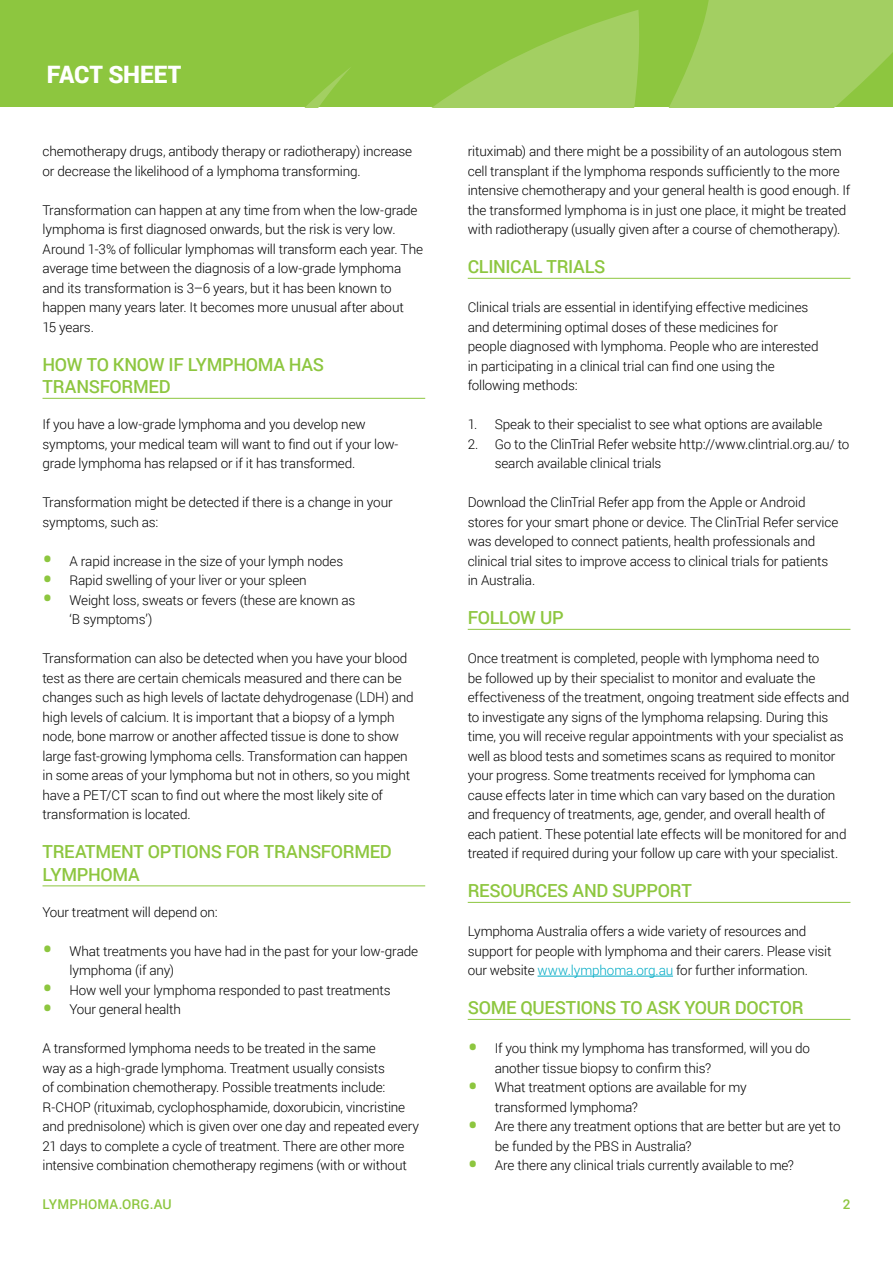
<style>
.page{position:relative;width:893px;height:1263px;background:#fff}
.page>*{position:absolute;margin:0;border:0;box-sizing:border-box;transform-origin:0 0}
.t1{font:900 24px "Roboto";letter-spacing:-.005em;color:#fff}
.t2{font:500 18px/22.5px "Roboto";letter-spacing:-.02em;color:#8dc63f}
.t3{font:300 13.5px/19.5px "Roboto";letter-spacing:-.01em;color:#000}
.t4{font:500 13.5px "Roboto";letter-spacing:.01em;color:#8dc63f}
.s1{font-weight:400;font-size:30px;color:#8dc63f}
.s2{color:#00abc5}
</style>
<div class="page">
<div style="left:0;top:0;width:893px;height:107px;background:#8dc63f"></div>
<svg style="left:306px;top:0;width:587px;height:107px;fill:#a3cf62"></svg>
<hr style="left:43px;top:398px;width:382px;height:1px;background:#8dc63f">
<hr style="left:43px;top:885px;width:382px;height:1px;background:#8dc63f">
<hr style="left:468px;top:278px;width:382px;height:1px;background:#8dc63f">
<hr style="left:468px;top:629px;width:382px;height:1px;background:#8dc63f">
<hr style="left:468px;top:902px;width:382px;height:1px;background:#8dc63f">
<hr style="left:538px;top:976px;width:135px;height:1px;background:#00abc5">
<hr style="left:468px;top:1019px;width:382px;height:1px;background:#8dc63f">
<h1 class="t1" style="left:47px;top:57px;width:136px">FACT SHEET</h1>
<p class="t3" style="left:43px;top:141px;width:371px">chemotherapy drugs, antibody therapy or radiotherapy) increase or decrease the likelihood of a lymphoma transforming.</p>
<p class="t3" style="left:43px;top:200px;width:382px">Transformation can happen at any time from when the low-grade lymphoma is first diagnosed onwards, but the risk is very low.<br>Around 1-3% of follicular lymphomas will transform each year. The average time between the diagnosis of a low-grade lymphoma and its transformation is 3–6 years, but it has been known to happen many years later. It becomes more unusual after about<br>15 years.</p>
<h2 class="t2" style="left:43px;top:352px;width:283px">HOW TO KNOW IF LYMPHOMA HAS<br>TRANSFORMED</h2>
<p class="t3" style="left:43px;top:414px;width:357px">If you have a low-grade lymphoma and you develop new symptoms, your medical team will want to find out if your low&shy;grade lymphoma has relapsed or if it has transformed.</p>
<p class="t3" style="left:43px;top:492px;width:352px">Transformation might be detected if there is a change in your symptoms, such as:</p>
<p class="t3" style="left:43px;top:551px;width:302px"><span class="s1">•</span> A rapid increase in the size of your lymph nodes</p>
<p class="t3" style="left:43px;top:570px;width:266px"><span class="s1">•</span> Rapid swelling of your liver or your spleen</p>
<p class="t3" style="left:70px;top:590px;width:287px;text-indent:-27px"><span class="s1">•</span> Weight loss, sweats or fevers (these are known as ‘B symptoms’)</p>
<p class="t3" style="left:43px;top:648px;width:373px">Transformation can also be detected when you have your blood test as there are certain chemicals measured and there can be changes such as high levels of lactate dehydrogenase (LDH) and high levels of calcium. It is important that a biopsy of a lymph node, bone marrow or another affected tissue is done to show large fast-growing lymphoma cells. Transformation can happen in some areas of your lymphoma but not in others, so you might have a PET/CT scan to find out where the most likely site of transformation is located.</p>
<h2 class="t2" style="left:43px;top:840px;width:351px">TREATMENT OPTIONS FOR TRANSFORMED<br>LYMPHOMA</h2>
<p class="t3" style="left:43px;top:902px;width:177px">Your treatment will depend on:</p>
<p class="t3" style="left:70px;top:941px;width:350px;text-indent:-27px"><span class="s1">•</span> What treatments you have had in the past for your low-grade lymphoma (if any)</p>
<p class="t3" style="left:43px;top:980px;width:350px"><span class="s1">•</span> How well your lymphoma responded to past treatments</p>
<p class="t3" style="left:43px;top:999px;width:140px"><span class="s1">•</span> Your general health</p>
<p class="t3" style="left:43px;top:1038px;width:378px">A transformed lymphoma needs to be treated in the same<br>way as a high-grade lymphoma. Treatment usually consists<br>of combination chemotherapy. Possible treatments include:<br>R-CHOP (rituximab, cyclophosphamide, doxorubicin, vincristine and prednisolone) which is given over one day and repeated every 21 days to complete a cycle of treatment. There are other more intensive combination chemotherapy regimens (with or without</p>
<p class="t3" style="left:468px;top:141px;width:384px">rituximab) and there might be a possibility of an autologous stem cell transplant if the lymphoma responds sufficiently to the more intensive chemotherapy and your general health is good enough. If the transformed lymphoma is in just one place, it might be treated with radiotherapy (usually given after a course of chemotherapy).</p>
<h2 class="t2" style="left:468px;top:255px;width:139px">CLINICAL TRIALS</h2>
<p class="t3" style="left:468px;top:297px;width:352px">Clinical trials are essential in identifying effective medicines and determining optimal doses of these medicines for people diagnosed with lymphoma. People who are interested in participating in a clinical trial can find one using the following methods:</p>
<p class="t3" style="left:468px;top:414px;width:356px">1. Speak to their specialist to see what options are available</p>
<p class="t3" style="left:495px;top:433px;width:356px;text-indent:-27px">2. Go to the ClinTrial Refer website http://www.clintrial.org.au/ to search available clinical trials</p>
<p class="t3" style="left:468px;top:492px;width:372px">Download the ClinTrial Refer app from the Apple or Android stores for your smart phone or device. The ClinTrial Refer service was developed to connect patients, health professionals and clinical trial sites to improve access to clinical trials for patients in Australia.</p>
<h2 class="t2" style="left:468px;top:606px;width:98px">FOLLOW UP</h2>
<p class="t3" style="left:468px;top:648px;width:383px">Once treatment is completed, people with lymphoma need to<br>be followed up by their specialist to monitor and evaluate the effectiveness of the treatment, ongoing treatment side effects and to investigate any signs of the lymphoma relapsing. During this time, you will receive regular appointments with your specialist as well as blood tests and sometimes scans as required to monitor your progress. Some treatments received for lymphoma can cause effects later in time which can vary based on the duration and frequency of treatments, age, gender, and overall health of each patient. These potential late effects will be monitored for and treated if required during your follow up care with your specialist.</p>
<h2 class="t2" style="left:468px;top:879px;width:226px">RESOURCES AND SUPPORT</h2>
<p class="t3" style="left:468px;top:921px;width:365px">Lymphoma Australia offers a wide variety of resources and support for people with lymphoma and their carers. Please visit our website <span class="s2">www.lymphoma.org.au</span> for further information.</p>
<h2 class="t2" style="left:468px;top:996px;width:337px">SOME QUESTIONS TO ASK YOUR DOCTOR</h2>
<p class="t3" style="left:495px;top:1038px;width:317px;text-indent:-27px"><span class="s1">•</span> If you think my lymphoma has transformed, will you do another tissue biopsy to confirm this?</p>
<p class="t3" style="left:495px;top:1077px;width:253px;text-indent:-27px"><span class="s1">•</span> What treatment options are available for my transformed lymphoma?</p>
<p class="t3" style="left:495px;top:1116px;width:347px;text-indent:-27px"><span class="s1">•</span> Are there any treatment options that are better but are yet to be funded by the PBS in Australia?</p>
<p class="t3" style="left:468px;top:1155px;width:328px"><span class="s1">•</span> Are there any clinical trials currently available to me?</p>
<p class="t4" style="left:43px;top:1195px;width:131px">LYMPHOMA.ORG.AU</p>
<p class="t4" style="left:843px;top:1195px;width:9px">2</p>
</div>
